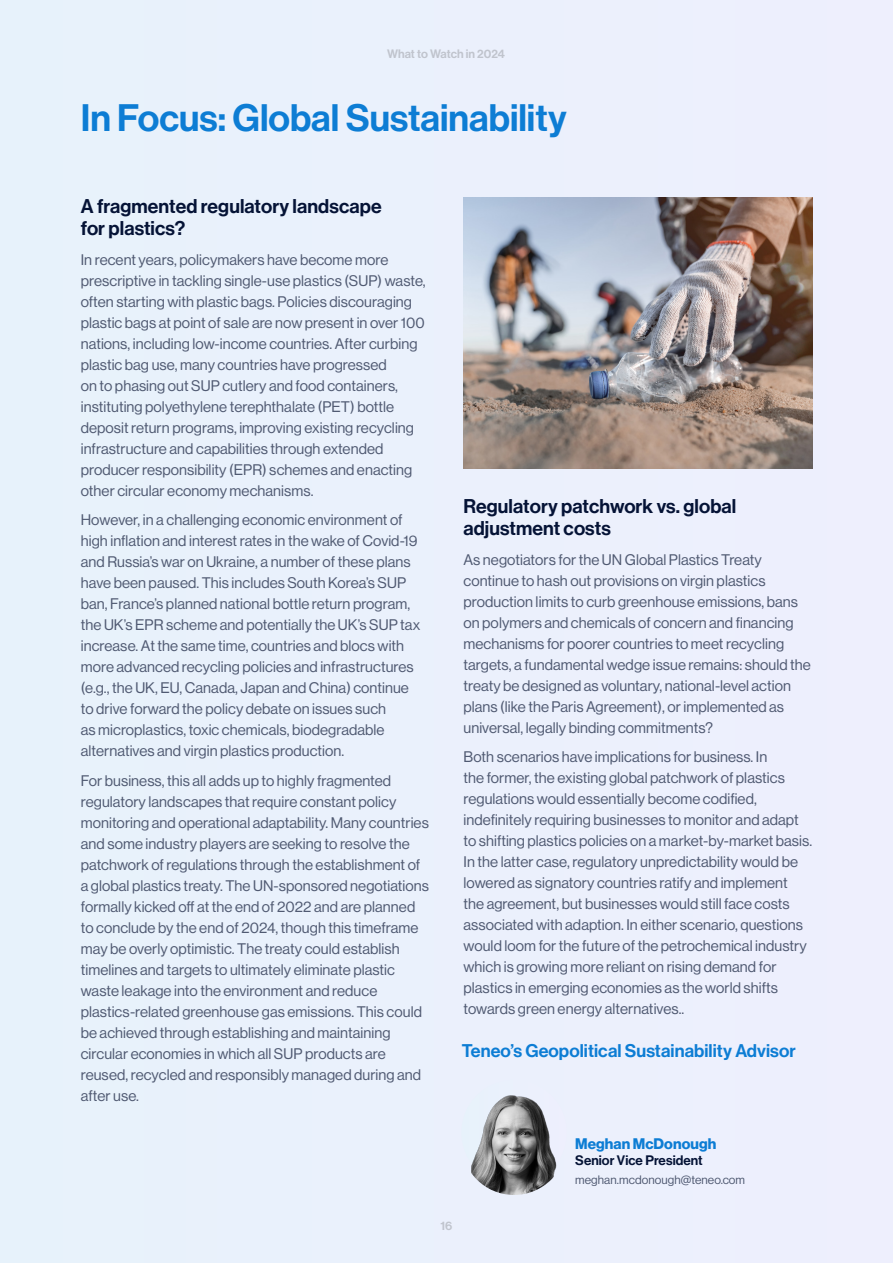
<style>
.page{position:relative;width:893px;height:1263px;background:#fff}
.page>*{position:absolute;margin:0;border:0;box-sizing:border-box;transform-origin:0 0}
.PAGE_TITLE_NEUE_HAAS{font:37.5px "N Haas Grotesk DS Pro 65 Md";color:#0d7dd4}
.HEADING_H1{font:19.5px/22.5px "N Haas Grotesk DS Pro 65 Md";letter-spacing:.005em;color:#051336}
.HEADING_H1-2{font:18px "N Haas Grotesk DS Pro 65 Md";letter-spacing:.005em;color:#0d7dd4}
.BODY_TEXT_10pt{font:15px/21px "N Haas Grotesk DS Pro 55 Rg";letter-spacing:.005em;color:#505a72}
.Author_Name{font:15px "N Haas Grotesk DS Pro 75 Bd";letter-spacing:.005em;color:#0d7dd4}
.Author_Title{font:13.5px "N Haas Grotesk DS Pro 65 Md";letter-spacing:.005em;color:#051336}
.email_field{font:12px "N Haas Grotesk DS Pro 55 Rg";letter-spacing:.005em;color:#505a72}
.t1{font:12px "N Haas Grotesk DS Pro 65 Md";color:#c0c4cd}
</style>
<div class="page">
<div style="left:0;top:0;width:892px;height:1263px;background:#eaf1fc"></div>
<img style="left:463px;top:198px;width:349px;height:271px">
<img style="left:461px;top:1089px;width:106px;height:106px;border-radius:53px">
<p class="t1" style="left:387px;top:47px;width:119px">What to Watch in 2024</p>
<p class="PAGE_TITLE_NEUE_HAAS" style="left:81px;top:96px;width:487px">In Focus: Global Sustainability</p>
<p class="HEADING_H1" style="left:81px;top:195px;width:302px">A fragmented regulatory landscape for plastics?</p>
<p class="BODY_TEXT_10pt" style="left:81px;top:249px;width:346px">In recent years, policymakers have become more prescriptive in tackling single-use plastics (SUP) waste, often starting with plastic bags. Policies discouraging plastic bags at point of sale are now present in over 100 nations, including low-income countries. After curbing plastic bag use, many countries have progressed<br>on to phasing out SUP cutlery and food containers, instituting polyethylene terephthalate (PET) bottle deposit return programs, improving existing recycling infrastructure and capabilities through extended producer responsibility (EPR) schemes and enacting other circular economy mechanisms.</p>
<p class="BODY_TEXT_10pt" style="left:81px;top:510px;width:341px">However, in a challenging economic environment of high inflation and interest rates in the wake of Covid-19 and Russia’s war on Ukraine, a number of these plans have been paused. This includes South Korea’s SUP ban, France’s planned national bottle return program, the UK’s EPR scheme and potentially the UK’s SUP tax increase. At the same time, countries and blocs with more advanced recycling policies and infrastructures (e.g., the UK, EU, Canada, Japan and China) continue to drive forward the policy debate on issues such<br>as microplastics, toxic chemicals, biodegradable alternatives and virgin plastics production.</p>
<p class="BODY_TEXT_10pt" style="left:81px;top:770px;width:350px">For business, this all adds up to highly fragmented regulatory landscapes that require constant policy monitoring and operational adaptability. Many countries and some industry players are seeking to resolve the patchwork of regulations through the establishment of a global plastics treaty. The UN-sponsored negotiations formally kicked off at the end of 2022 and are planned to conclude by the end of 2024, though this timeframe may be overly optimistic. The treaty could establish timelines and targets to ultimately eliminate plastic waste leakage into the environment and reduce plastics-related greenhouse gas emissions. This could be achieved through establishing and maintaining circular economies in which all SUP products are reused, recycled and responsibly managed during and after use.</p>
<p class="HEADING_H1" style="left:463px;top:495px;width:274px">Regulatory patchwork vs. global adjustment costs</p>
<p class="BODY_TEXT_10pt" style="left:463px;top:549px;width:349px">As negotiators for the UN Global Plastics Treaty continue to hash out provisions on virgin plastics production limits to curb greenhouse emissions, bans on polymers and chemicals of concern and financing mechanisms for poorer countries to meet recycling targets, a fundamental wedge issue remains: should the treaty be designed as voluntary, national-level action plans (like the Paris Agreement), or implemented as universal, legally binding commitments?</p>
<p class="BODY_TEXT_10pt" style="left:463px;top:747px;width:350px">Both scenarios have implications for business. In<br>the former, the existing global patchwork of plastics regulations would essentially become codified, indefinitely requiring businesses to monitor and adapt to shifting plastics policies on a market-by-market basis.<br>In the latter case, regulatory unpredictability would be lowered as signatory countries ratify and implement<br>the agreement, but businesses would still face costs associated with adaption. In either scenario, questions would loom for the future of the petrochemical industry which is growing more reliant on rising demand for plastics in emerging economies as the world shifts towards green energy alternatives..</p>
<p class="HEADING_H1-2" style="left:462px;top:1040px;width:336px">Teneo’s Geopolitical Sustainability Advisor</p>
<p class="t1" style="left:441px;top:1219px;width:13px">16</p>
<p class="Author_Name" style="left:575px;top:1135px;width:142px">Meghan McDonough</p>
<p class="Author_Title" style="left:575px;top:1152px;width:129px">Senior Vice President</p>
<p class="email_field" style="left:575px;top:1173px;width:171px">meghan.mcdonough@teneo.com</p>
</div>
